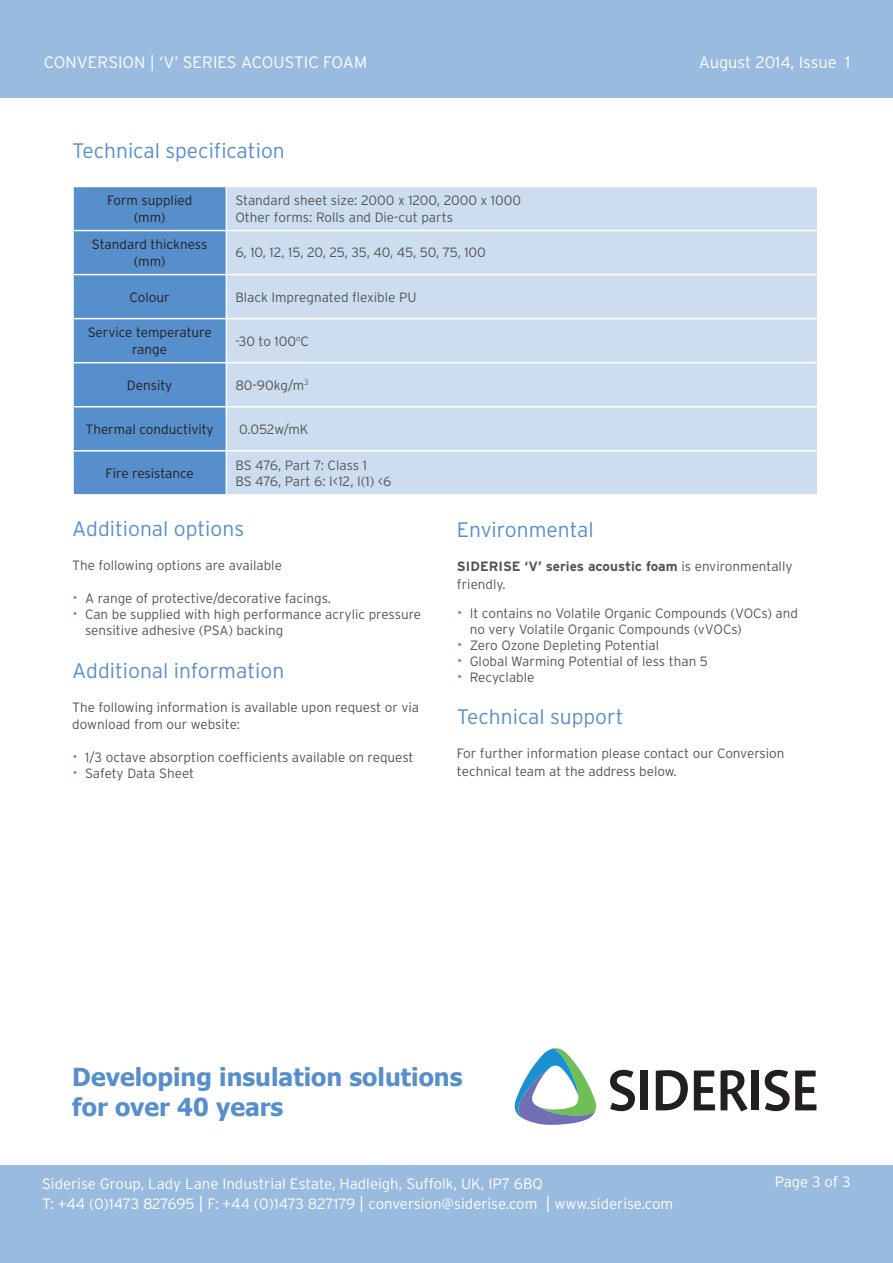
<style>
.page{position:relative;width:893px;height:1263px;background:#fff}
.page>*{position:absolute;margin:0;border:0;box-sizing:border-box;transform-origin:0 0}
.Blurb_Tahoma_20pt{font:700 24.75px "Tahoma";color:#578fcc}
.Heading_2_Blue_14pt{font:300 21px "Interstate";color:#578fcc}
.Header_Ref_11pt_Whit{font:300 16.5px "Interstate";color:#fff}
.Header_Date__No__11p{font:300 16.5px "Interstate";color:#fff}
.Footer_address{font:300 15px "Interstate";color:#fff}
.Page_numbers{font:300 15px "Interstate";letter-spacing:-.01em;color:#fff}
.Paragraph_text_9pt{font:300 13.5px/16.2px "Interstate";color:#555454}
.Table_cell_text{font:300 13.5px "Interstate";color:#555454}
.Table_titles_text{font:300 13.5px/16.2px "Interstate";color:#231f20;text-align:center}
.Paragraph_text_9pt-2{font:700 13.5px/17.2px "Interstate";color:#555454}
.s1{font-family:"Raleway";font-weight:400;font-size:16.5px;color:#578fcc}
.s2{font-weight:300}
.s3{font-size:16.5px}
</style>
<div class="page">
<svg style="left:610px;top:1070px;width:25px;height:41px"></svg>
<div style="left:640px;top:1070px;width:8px;height:40px;background:#231f20"></div>
<svg style="left:656px;top:1070px;width:32px;height:40px"></svg>
<svg style="left:694px;top:1070px;width:54px;height:41px"></svg>
<div style="left:752px;top:1070px;width:7px;height:40px;background:#231f20"></div>
<svg style="left:765px;top:1070px;width:51px;height:41px"></svg>
<svg style="left:514px;top:1048px;width:82px;height:77px"></svg>
<div style="left:74px;top:187px;width:152px;height:307px;background:#578fcc"></div>
<div style="left:226px;top:186px;width:592px;height:45px;background:#cdddf0"></div>
<div style="left:227px;top:231px;width:590px;height:263px;background:#cdddf0"></div>
<hr style="left:72px;top:230px;width:154px;height:1px;background:#fff">
<hr style="left:72px;top:274px;width:154px;height:1px;background:#fff">
<hr style="left:226px;top:274px;width:592px;height:1px;background:#fff">
<hr style="left:72px;top:318px;width:154px;height:1px;background:#fff">
<hr style="left:226px;top:318px;width:592px;height:1px;background:#fff">
<hr style="left:72px;top:362px;width:154px;height:1px;background:#fff">
<hr style="left:226px;top:362px;width:592px;height:1px;background:#fff">
<hr style="left:72px;top:406px;width:154px;height:1px;background:#fff">
<hr style="left:226px;top:406px;width:592px;height:1px;background:#fff">
<hr style="left:72px;top:450px;width:154px;height:1px;background:#fff">
<hr style="left:226px;top:450px;width:592px;height:1px;background:#fff">
<hr style="left:226px;top:186px;width:592px;height:1px;background:#fff">
<hr style="left:817px;top:187px;width:1px;height:43px;background:#fff">
<hr style="left:226px;top:230px;width:592px;height:1px;background:#fff">
<hr style="left:226px;top:187px;width:1px;height:43px;background:#fff">
<div style="left:0;top:0;width:893px;height:98px;background:#9abbe0"></div>
<div style="left:0;top:1165px;width:893px;height:98px;background:#9abbe0"></div>
<p class="Header_Ref_11pt_Whit" style="left:44px;top:53px;width:325px">CONVERSION | ‘V’ SERIES ACOUSTIC FOAM</p>
<p class="Header_Date__No__11p" style="left:699px;top:53px;width:153px">August 2014, Issue 1</p>
<p class="Heading_2_Blue_14pt" style="left:72px;top:139px;width:214px">Technical specification</p>
<p class="Table_titles_text" style="left:107px;top:192px;width:87px">Form supplied</p>
<p class="Table_titles_text" style="left:134px;top:209px;width:33px">(mm)</p>
<p class="Table_titles_text" style="left:92px;top:236px;width:117px">Standard thickness</p>
<p class="Table_titles_text" style="left:134px;top:253px;width:33px">(mm)</p>
<p class="Table_cell_text" style="left:235px;top:193px;width:287px">Standard sheet size: 2000 x 1200, 2000 x 1000</p>
<p class="Table_cell_text" style="left:235px;top:209px;width:219px">Other forms: Rolls and Die-cut parts</p>
<p class="Table_cell_text" style="left:235px;top:245px;width:252px">6, 10, 12, 15, 20, 25, 35, 40, 45, 50, 75, 100</p>
<p class="Table_titles_text" style="left:130px;top:289px;width:42px">Colour</p>
<p class="Table_cell_text" style="left:235px;top:289px;width:183px">Black Impregnated flexible PU</p>
<p class="Table_titles_text" style="left:88px;top:324px;width:125px">Service temperature range</p>
<p class="Table_cell_text" style="left:235px;top:333px;width:75px">-30 to 100<sup>o</sup>C</p>
<p class="Table_titles_text" style="left:127px;top:377px;width:47px">Density</p>
<p class="Table_cell_text" style="left:235px;top:377px;width:75px">80-90kg/m<sup>3</sup></p>
<p class="Table_titles_text" style="left:86px;top:421px;width:130px">Thermal conductivity</p>
<p class="Table_cell_text" style="left:239px;top:422px;width:71px">0.052w/mK</p>
<p class="Table_titles_text" style="left:105px;top:465px;width:90px">Fire resistance</p>
<p class="Table_cell_text" style="left:235px;top:457px;width:133px">BS 476, Part 7: Class 1</p>
<p class="Table_cell_text" style="left:235px;top:473px;width:157px">BS 476, Part 6: I&lt;12, I(1) &lt;6</p>
<p class="Heading_2_Blue_14pt" style="left:72px;top:517px;width:173px">Additional options</p>
<p class="Paragraph_text_9pt" style="left:72px;top:557px;width:211px">The following options are available</p>
<p class="Paragraph_text_9pt" style="left:72px;top:590px;width:260px"><span class="s1">•</span> A range of protective/decorative facings.</p>
<p class="Paragraph_text_9pt" style="left:85px;top:606px;width:338px;text-indent:-13px"><span class="s1">•</span> Can be supplied with high performance acrylic pressure sensitive adhesive (PSA) backing</p>
<p class="Heading_2_Blue_14pt" style="left:72px;top:658px;width:213px">Additional information</p>
<p class="Paragraph_text_9pt" style="left:72px;top:699px;width:348px;line-height:17.2px">The following information is available upon request or via download from our website:</p>
<p class="Paragraph_text_9pt" style="left:72px;top:749px;width:343px"><span class="s1">•</span> 1/3 octave absorption coefficients available on request</p>
<p class="Paragraph_text_9pt" style="left:72px;top:765px;width:123px"><span class="s1">•</span> Safety Data Sheet</p>
<p class="Heading_2_Blue_14pt" style="left:457px;top:518px;width:138px">Environmental</p>
<p class="Paragraph_text_9pt-2" style="left:457px;top:558px;width:337px">SIDERISE ‘V’ series acoustic foam <span class="s2">is environmentally friendly.</span></p>
<p class="Paragraph_text_9pt" style="left:470px;top:605px;width:330px;text-indent:-13px"><span class="s1">•</span> It contains no Volatile Organic Compounds (VOCs) and no very Volatile Organic Compounds (vVOCs)</p>
<p class="Paragraph_text_9pt" style="left:457px;top:637px;width:204px"><span class="s1">•</span> Zero Ozone Depleting Potential</p>
<p class="Paragraph_text_9pt" style="left:457px;top:653px;width:253px"><span class="s1">•</span> Global Warming Potential of less than 5</p>
<p class="Paragraph_text_9pt" style="left:457px;top:669px;width:79px"><span class="s1">•</span> Recyclable</p>
<p class="Heading_2_Blue_14pt" style="left:457px;top:704px;width:168px">Technical support</p>
<p class="Paragraph_text_9pt" style="left:457px;top:745px;width:329px;line-height:17.2px">For further information please contact our Conversion technical team at the address below.</p>
<p class="Blurb_Tahoma_20pt" style="left:72px;top:1060px;width:392px">Developing insulation solutions</p>
<p class="Blurb_Tahoma_20pt" style="left:72px;top:1090px;width:213px">for over 40 years</p>
<p class="Footer_address" style="left:42px;top:1175px;width:502px">Siderise Group, Lady Lane Industrial Estate, Hadleigh, Suffolk, UK, IP7 6BQ</p>
<p class="Footer_address" style="left:42px;top:1195px;width:633px">T: +44 (0)1473 827695 <span class="s3">|</span> F: +44 (0)1473 827179 <span class="s3">|</span> conversion@siderise.com <span class="s3">|</span> www.siderise.com</p>
<p class="Page_numbers" style="left:775px;top:1173px;width:77px">Page 3 of 3</p>
</div>
